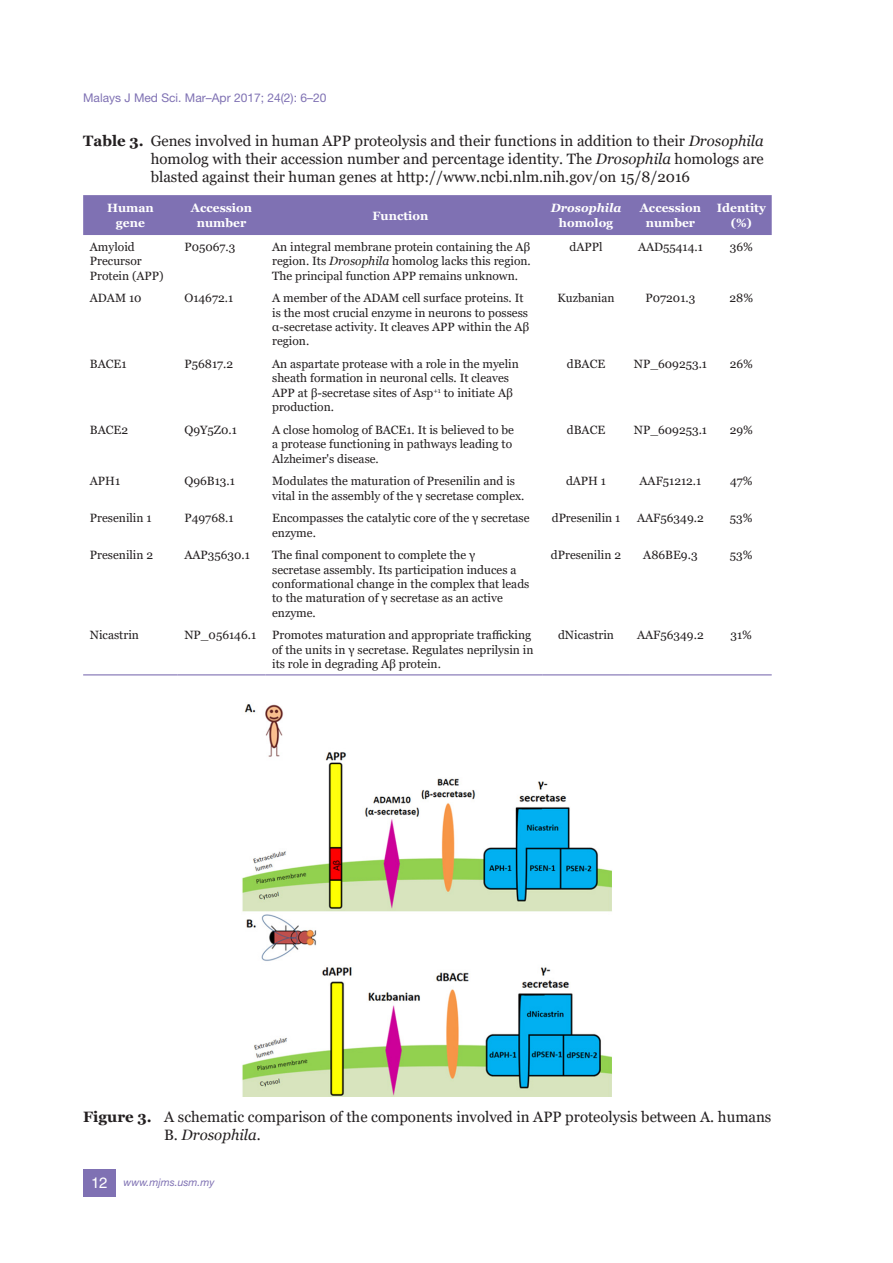
<style>
.page{position:relative;width:893px;height:1263px;background:#fff}
.page>*{position:absolute;margin:0;border:0;box-sizing:border-box;transform-origin:0 0}
.t1{font:15px/18px "Georgia";color:#231f20;text-align:justify}
.t2{font:12px/14.4px "Georgia";color:#231f20}
.t3{font:700 12px/14.4px "Georgia";color:#fff;text-align:center}
.t4{font:12px "Helvetica Neue LT Std";color:#7f71b3}
.t5{font:italic 700 12px "Georgia";color:#fff}
.t6{font:italic 10.5px "Helvetica Neue LT Std";color:#7f71b3}
.s1{font-weight:700}
.s2{font-style:italic}
.s3{font-family:"Helvetica LT Std";font-style:normal;font-size:15px;color:#fff}
</style>
<div class="page">
<div style="left:83px;top:1169px;width:33px;height:27px;background:#7f71b3"></div>
<div style="left:83px;top:195px;width:689px;height:40px;background:#7f71b3"></div>
<hr style="left:83px;top:674px;width:95px;height:1px;background:#7f71b3">
<hr style="left:178px;top:674px;width:87px;height:1px;background:#7f71b3">
<hr style="left:265px;top:674px;width:277px;height:1px;background:#7f71b3">
<hr style="left:542px;top:674px;width:88px;height:1px;background:#7f71b3">
<hr style="left:630px;top:674px;width:81px;height:1px;background:#7f71b3">
<hr style="left:711px;top:674px;width:61px;height:1px;background:#7f71b3">
<img style="left:242px;top:704px;width:370px;height:393px">
<p class="t4" style="left:83px;top:91px;width:245px">Malays J Med Sci. Mar–Apr 2017; 24(2): 6–20</p>
<p class="t1" style="left:151px;top:132px;width:615px;text-indent:-68px"><span class="s1">Table 3.</span> Genes involved in human APP proteolysis and their functions in addition to their <span class="s2">Drosophila </span>homolog with their accession number and percentage identity. The <span class="s2">Drosophila</span> homologs are blasted against their human genes at http://www.ncbi.nlm.nih.gov/on 15/8/2016</p>
<p class="t3" style="left:107px;top:201px;width:48px">Human gene</p>
<p class="t3" style="left:191px;top:201px;width:63px">Accession number</p>
<p class="t3" style="left:373px;top:208px;width:57px">Function</p>
<p class="t3" style="left:640px;top:201px;width:63px">Accession number</p>
<p class="t3" style="left:717px;top:201px;width:50px">Identity (%)</p>
<p class="t5" style="left:551px;top:200px;width:72px">Drosophila</p>
<p class="t3" style="left:559px;top:215px;width:56px">homolog</p>
<p class="t2" style="left:90px;top:240px;width:75px">Amyloid<br>Precursor<br>Protein (APP)</p>
<p class="t2" style="left:184px;top:240px;width:53px">P05067.3</p>
<p class="t2" style="left:272px;top:240px;width:260px;text-align:justify">An integral membrane protein containing the Aβ region. Its <span class="s2">Drosophila</span> homolog lacks this region.<br>The principal function APP remains unknown.</p>
<p class="t2" style="left:570px;top:240px;width:35px">dAPPl</p>
<p class="t2" style="left:638px;top:240px;width:66px">AAD55414.1</p>
<p class="t2" style="left:730px;top:240px;width:25px">36%</p>
<p class="t2" style="left:90px;top:291px;width:53px">ADAM 10</p>
<p class="t2" style="left:184px;top:291px;width:50px">O14672.1</p>
<p class="t2" style="left:272px;top:291px;width:259px">A member of the ADAM cell surface proteins. It is the most crucial enzyme in neurons to possess α-secretase activity. It cleaves APP within the Aβ region.</p>
<p class="t2" style="left:557px;top:291px;width:59px">Kuzbanian</p>
<p class="t2" style="left:645px;top:291px;width:51px">P07201.3</p>
<p class="t2" style="left:729px;top:291px;width:25px">28%</p>
<p class="t2" style="left:90px;top:357px;width:38px">BACE1</p>
<p class="t2" style="left:184px;top:357px;width:50px">P56817.2</p>
<p class="t2" style="left:272px;top:357px;width:248px">An aspartate protease with a role in the myelin sheath formation in neuronal cells. It cleaves APP at β-secretase sites of Asp<sup>+1</sup> to initiate Aβ production.</p>
<p class="t2" style="left:567px;top:357px;width:40px">dBACE</p>
<p class="t2" style="left:634px;top:357px;width:75px">NP_609253.1</p>
<p class="t2" style="left:730px;top:357px;width:25px">26%</p>
<p class="t2" style="left:90px;top:423px;width:40px">BACE2</p>
<p class="t2" style="left:184px;top:423px;width:54px">Q9Y5Z0.1</p>
<p class="t2" style="left:272px;top:423px;width:243px">A close homolog of BACE1. It is believed to be a protease functioning in pathways leading to<br>Alzheimer's disease.</p>
<p class="t2" style="left:567px;top:423px;width:40px">dBACE</p>
<p class="t2" style="left:634px;top:423px;width:75px">NP_609253.1</p>
<p class="t2" style="left:730px;top:423px;width:25px">29%</p>
<p class="t2" style="left:90px;top:474px;width:32px">APH1</p>
<p class="t2" style="left:184px;top:474px;width:52px">Q96B13.1</p>
<p class="t2" style="left:272px;top:474px;width:254px">Modulates the maturation of Presenilin and is vital in the assembly of the γ secretase complex.</p>
<p class="t2" style="left:566px;top:474px;width:42px">dAPH 1</p>
<p class="t2" style="left:640px;top:474px;width:63px">AAF51212.1</p>
<p class="t2" style="left:730px;top:474px;width:24px">47%</p>
<p class="t2" style="left:90px;top:511px;width:63px">Presenilin 1</p>
<p class="t2" style="left:184px;top:511px;width:51px">P49768.1</p>
<p class="t2" style="left:272px;top:511px;width:259px">Encompasses the catalytic core of the γ secretase enzyme.</p>
<p class="t2" style="left:552px;top:511px;width:70px">dPresenilin 1</p>
<p class="t2" style="left:637px;top:511px;width:68px">AAF56349.2</p>
<p class="t2" style="left:730px;top:511px;width:24px">53%</p>
<p class="t2" style="left:90px;top:548px;width:65px">Presenilin 2</p>
<p class="t2" style="left:184px;top:548px;width:67px">AAP35630.1</p>
<p class="t2" style="left:272px;top:548px;width:259px">The final component to complete the γ<br>secretase assembly. Its participation induces a conformational change in the complex that leads to the maturation of γ secretase as an active enzyme.</p>
<p class="t2" style="left:551px;top:548px;width:72px">dPresenilin 2</p>
<p class="t2" style="left:643px;top:548px;width:56px">A86BE9.3</p>
<p class="t2" style="left:730px;top:548px;width:24px">53%</p>
<p class="t2" style="left:90px;top:628px;width:51px">Nicastrin</p>
<p class="t2" style="left:184px;top:628px;width:73px">NP_056146.1</p>
<p class="t2" style="left:272px;top:628px;width:263px">Promotes maturation and appropriate trafficking of the units in γ secretase. Regulates neprilysin in its role in degrading Aβ protein.</p>
<p class="t2" style="left:558px;top:628px;width:57px">dNicastrin</p>
<p class="t2" style="left:637px;top:628px;width:68px">AAF56349.2</p>
<p class="t2" style="left:730px;top:628px;width:23px">31%</p>
<p class="t1" style="left:164px;top:1108px;width:609px;text-indent:-81px"><span class="s1">Figure 3.</span> A schematic comparison of the components involved in APP proteolysis between A. humans<br>B. <span class="s2">Drosophila.</span></p>
<p class="t6" style="left:91px;top:1176px;width:125px"><span class="s3">12</span> www.mjms.usm.my</p>
</div>
